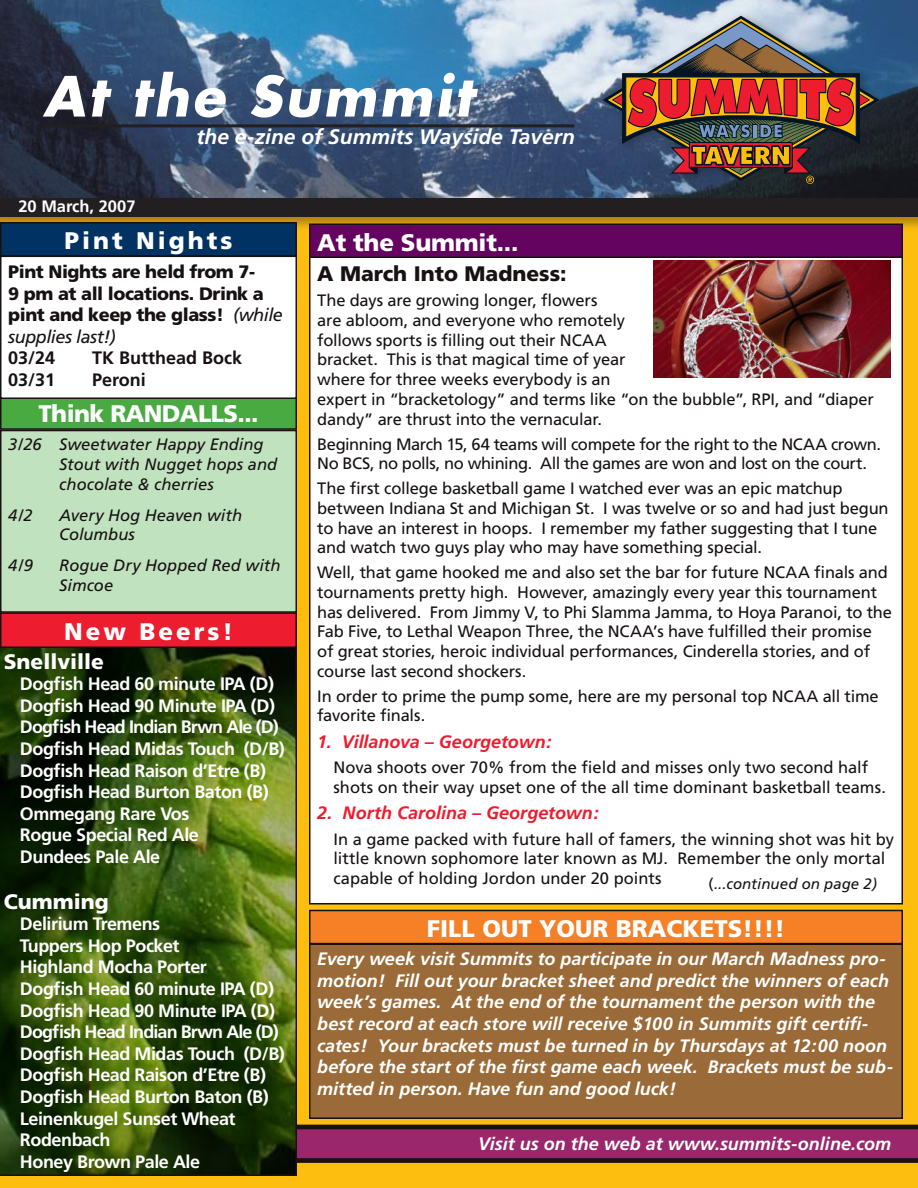
<style>
.page{position:relative;width:918px;height:1188px;background:#fff}
.page>*{position:absolute;margin:0;border:0;box-sizing:border-box;transform-origin:0 0}
.nameplate{font:italic 700 54px "Futura";letter-spacing:.05em;color:#fff}
.News_Box_Titles{font:900 24px "Frutiger";color:#fff}
.News_Box_Titles-2{font:900 24px "Frutiger";letter-spacing:.125em;color:#fff}
.News_Box_Titles-3{font:900 24px "Frutiger";letter-spacing:-.025em;color:#fff}
.Nameplate_-_subline{font:italic 700 21px "Frutiger";color:#fff}
.Headers_in_Big_Stories{font:900 21px "Frutiger";color:#171112}
.Beer_List_Title{font:900 21px "Frutiger";color:#fff}
.Beer_List_indent{font:700 18px/21.6px "Frutiger";letter-spacing:-.025em;color:#fff}
.Feature{font:italic 700 18px/21.6px "Frutiger";color:#fff}
.Pint_Night_Info{font:900 18px/21.6px "Frutiger";letter-spacing:-.025em;color:#171112}
.Beer_List_indent-2{font:700 18px "Frutiger";letter-spacing:-.05em;color:#fff}
.subhead{font:italic 700 18px "Frutiger";color:#ed1c2e}
.Footer_Type{font:italic 700 18px "Frutiger";color:#fff}
.Pint_Calendar_-_tab_text{font:700 18px "Frutiger";color:#171112}
.Feature-2{font:16.5px/19.8px "Frutiger";letter-spacing:-.01em;color:#171112}
.indent_body{font:16.5px/19.8px "Frutiger";color:#171112}
.Big_Story{font:italic 16.5px/19.8px "Frutiger";color:#171112}
.dateline{font:700 16.5px "Frutiger";color:#fff}
.t1{font:italic 15px "Frutiger";color:#171112}
.s1{font-weight:400;font-style:italic}
.s2{font-style:normal}
</style>
<div class="page">
<div style="left:0;top:232px;width:918px;height:956px;background:#febe10"></div>
<svg style="left:297px;top:1125px;width:621px;height:38px;background:#7b2155"></svg>
<img style="left:0;top:0;width:918px;height:195px">
<div style="left:0;top:195px;width:918px;height:37px;background:#171112;opacity:.35"></div>
<div style="left:0;top:198px;width:918px;height:19px;background:#231f20"></div>
<div style="left:597px;top:9px;width:292px;height:186px;background:#231f20;opacity:.45"></div>
<svg style="left:602px;top:16px;width:277px;height:165px;background:#6e819a"></svg>
<svg style="left:608px;top:19px;width:266px;height:165px;background:#785c57"></svg>
<hr style="left:41px;top:124px;width:533px;height:3px;background:#231f20">
<div style="left:310px;top:224px;width:592px;height:34px;background:#650360"></div>
<div style="left:309px;top:223px;width:594px;height:36px;border:2px solid #171112"></div>
<div style="left:310px;top:910px;width:592px;height:34px;background:#f58025"></div>
<div style="left:309px;top:910px;width:594px;height:34px;border:2px solid #171112"></div>
<div style="left:310px;top:944px;width:592px;height:174px;background:#9a6b38"></div>
<div style="left:309px;top:943px;width:594px;height:176px;border:2px solid #171112"></div>
<div style="left:310px;top:257px;width:592px;height:647px;background:#fff"></div>
<div style="left:1px;top:431px;width:295px;height:181px;background:#c1e2bf"></div>
<div style="left:0;top:430px;width:297px;height:183px;border:2px solid #171112"></div>
<div style="left:1px;top:396px;width:295px;height:33px;background:#4aaa42"></div>
<div style="left:0;top:395px;width:297px;height:35px;border:2px solid #171112"></div>
<svg style="left:0;top:648px;width:297px;height:528px;background:#30490c"></svg>
<div style="left:1px;top:223px;width:295px;height:33px;background:#003263"></div>
<div style="left:0;top:222px;width:297px;height:35px;border:2px solid #171112"></div>
<div style="left:1px;top:256px;width:295px;height:142px;background:#fff"></div>
<div style="left:0;top:256px;width:297px;height:143px;border:2px solid #171112"></div>
<div style="left:1px;top:613px;width:295px;height:34px;background:#ed1c2e"></div>
<div style="left:0;top:612px;width:297px;height:36px;border:2px solid #171112"></div>
<img style="left:653px;top:261px;width:238px;height:117px">
<p class="nameplate" style="left:43px;top:60px;width:432px">At the Summit</p>
<p class="dateline" style="left:18px;top:197px;width:119px">20 March, 2007</p>
<p class="Nameplate_-_subline" style="left:196px;top:125px;width:380px">the e-zine of Summits Wayside Tavern</p>
<p class="News_Box_Titles-2" style="left:64px;top:226px;width:170px">Pint Nights</p>
<p class="Pint_Night_Info" style="left:8px;top:261px;width:276px">Pint Nights are held from 7-<br>9 pm at all locations. Drink a pint and keep the glass! <span class="s1">(while supplies last!)</span></p>
<p class="Pint_Calendar_-_tab_text" style="left:8px;top:348px;width:49px">03/24</p>
<p class="Pint_Calendar_-_tab_text" style="left:92px;top:348px;width:152px">TK Butthead Bock</p>
<p class="Pint_Calendar_-_tab_text" style="left:8px;top:369px;width:49px">03/31</p>
<p class="Pint_Calendar_-_tab_text" style="left:92px;top:369px;width:55px">Peroni</p>
<p class="News_Box_Titles-3" style="left:39px;top:399px;width:221px">Think RANDALLS...</p>
<p class="Big_Story" style="left:59px;top:435px;width:219px;text-indent:-51px">3/26 Sweetwater Happy Ending<br>Stout with Nugget hops and chocolate &amp; cherries</p>
<p class="Big_Story" style="left:8px;top:505px;width:26px">4/2</p>
<p class="Big_Story" style="left:59px;top:505px;width:184px">Avery Hog Heaven with<br>Columbus</p>
<p class="Big_Story" style="left:8px;top:555px;width:26px">4/9</p>
<p class="Big_Story" style="left:59px;top:555px;width:223px">Rogue Dry Hopped Red with<br>Simcoe</p>
<p class="News_Box_Titles-2" style="left:64px;top:617px;width:170px">New Beers!</p>
<p class="Beer_List_Title" style="left:4px;top:648px;width:102px">Snellville</p>
<p class="Beer_List_indent" style="left:20px;top:673px;width:256px">Dogfish Head 60 minute IPA (D)</p>
<p class="Beer_List_indent" style="left:20px;top:695px;width:257px">Dogfish Head 90 Minute IPA (D)</p>
<p class="Beer_List_indent-2" style="left:20px;top:717px;width:261px">Dogfish Head Indian Brwn Ale (D)</p>
<p class="Beer_List_indent" style="left:20px;top:738px;width:266px">Dogfish Head Midas Touch (D/B)</p>
<p class="Beer_List_indent" style="left:20px;top:760px;width:248px">Dogfish Head Raison d’Etre (B)</p>
<p class="Beer_List_indent" style="left:20px;top:781px;width:250px">Dogfish Head Burton Baton (B)</p>
<p class="Beer_List_indent" style="left:20px;top:803px;width:171px">Ommegang Rare Vos</p>
<p class="Beer_List_indent" style="left:20px;top:824px;width:181px">Rogue Special Red Ale</p>
<p class="Beer_List_indent" style="left:20px;top:846px;width:142px">Dundees Pale Ale</p>
<p class="Beer_List_Title" style="left:4px;top:888px;width:107px">Cumming</p>
<p class="Beer_List_indent" style="left:20px;top:913px;width:142px">Delirium Tremens</p>
<p class="Beer_List_indent" style="left:20px;top:935px;width:161px">Tuppers Hop Pocket</p>
<p class="Beer_List_indent" style="left:20px;top:956px;width:189px">Highland Mocha Porter</p>
<p class="Beer_List_indent" style="left:20px;top:978px;width:256px">Dogfish Head 60 minute IPA (D)</p>
<p class="Beer_List_indent" style="left:20px;top:1000px;width:257px">Dogfish Head 90 Minute IPA (D)</p>
<p class="Beer_List_indent-2" style="left:20px;top:1021px;width:261px">Dogfish Head Indian Brwn Ale (D)</p>
<p class="Beer_List_indent" style="left:20px;top:1043px;width:266px">Dogfish Head Midas Touch (D/B)</p>
<p class="Beer_List_indent" style="left:20px;top:1064px;width:250px">Dogfish Head Raison d’Etre (B)<br>Dogfish Head Burton Baton (B)</p>
<p class="Beer_List_indent" style="left:20px;top:1108px;width:217px">Leinenkugel Sunset Wheat</p>
<p class="Beer_List_indent" style="left:20px;top:1129px;width:92px">Rodenbach</p>
<p class="Beer_List_indent" style="left:20px;top:1151px;width:182px">Honey Brown Pale Ale</p>
<p class="News_Box_Titles" style="left:317px;top:228px;width:203px">At the Summit...</p>
<p class="Headers_in_Big_Stories" style="left:317px;top:261px;width:251px">A March Into Madness:</p>
<p class="Feature-2" style="left:317px;top:290px;width:558px">The days are growing longer, flowers<br>are abloom, and everyone who remotely<br>follows sports is filling out their NCAA<br>bracket. This is that magical time of year<br>where for three weeks everybody is an<br>expert in “bracketology” and terms like “on the bubble”, RPI, and “diaper dandy” are thrust into the vernacular.</p>
<p class="Feature-2" style="left:317px;top:434px;width:565px">Beginning March 15, 64 teams will compete for the right to the NCAA crown.<br>No BCS, no polls, no whining. All the games are won and lost on the court.</p>
<p class="Feature-2" style="left:317px;top:478px;width:573px">The first college basketball game I watched ever was an epic matchup between Indiana St and Michigan St. I was twelve or so and had just begun to have an interest in hoops. I remember my father suggesting that I tune and watch two guys play who may have something special.</p>
<p class="Feature-2" style="left:317px;top:562px;width:576px">Well, that game hooked me and also set the bar for future NCAA finals and tournaments pretty high. However, amazingly every year this tournament has delivered. From Jimmy V, to Phi Slamma Jamma, to Hoya Paranoi, to the Fab Five, to Lethal Weapon Three, the NCAA’s have fulfilled their promise of great stories, heroic individual performances, Cinderella stories, and of course last second shockers.</p>
<p class="Feature-2" style="left:317px;top:686px;width:563px">In order to prime the pump some, here are my personal top NCAA all time favorite finals.</p>
<p class="subhead" style="left:317px;top:731px;width:236px">1. Villanova – Georgetown:</p>
<p class="indent_body" style="left:333px;top:758px;width:554px">Nova shoots over 70% from the field and misses only two second half shots on their way upset one of the all time dominant basketball teams.</p>
<p class="subhead" style="left:317px;top:803px;width:283px">2. North Carolina – Georgetown:</p>
<p class="indent_body" style="left:333px;top:829px;width:562px">In a game packed with future hall of famers, the winning shot was hit by little known sophomore later known as MJ. Remember the only mortal capable of holding Jordon under 20 points</p>
<p class="t1" style="left:708px;top:875px;width:170px"><span class="s2">(</span>...continued on page 2)</p>
<p class="News_Box_Titles" style="left:427px;top:914px;width:360px">FILL OUT YOUR BRACKETS!!!!</p>
<p class="Feature" style="left:317px;top:948px;width:578px">Every week visit Summits to participate in our March Madness pro&shy;motion! Fill out your bracket sheet and predict the winners of each week’s games. At the end of the tournament the person with the best record at each store will receive $100 in Summits gift certifi&shy;cates! Your brackets must be turned in by Thursdays at 12:00 noon before the start of the first game each week. Brackets must be sub&shy;mitted in person. Have fun and good luck!</p>
<p class="Footer_Type" style="left:478px;top:1134px;width:414px">Visit us on the web at www.summits-online.com</p>
</div>
